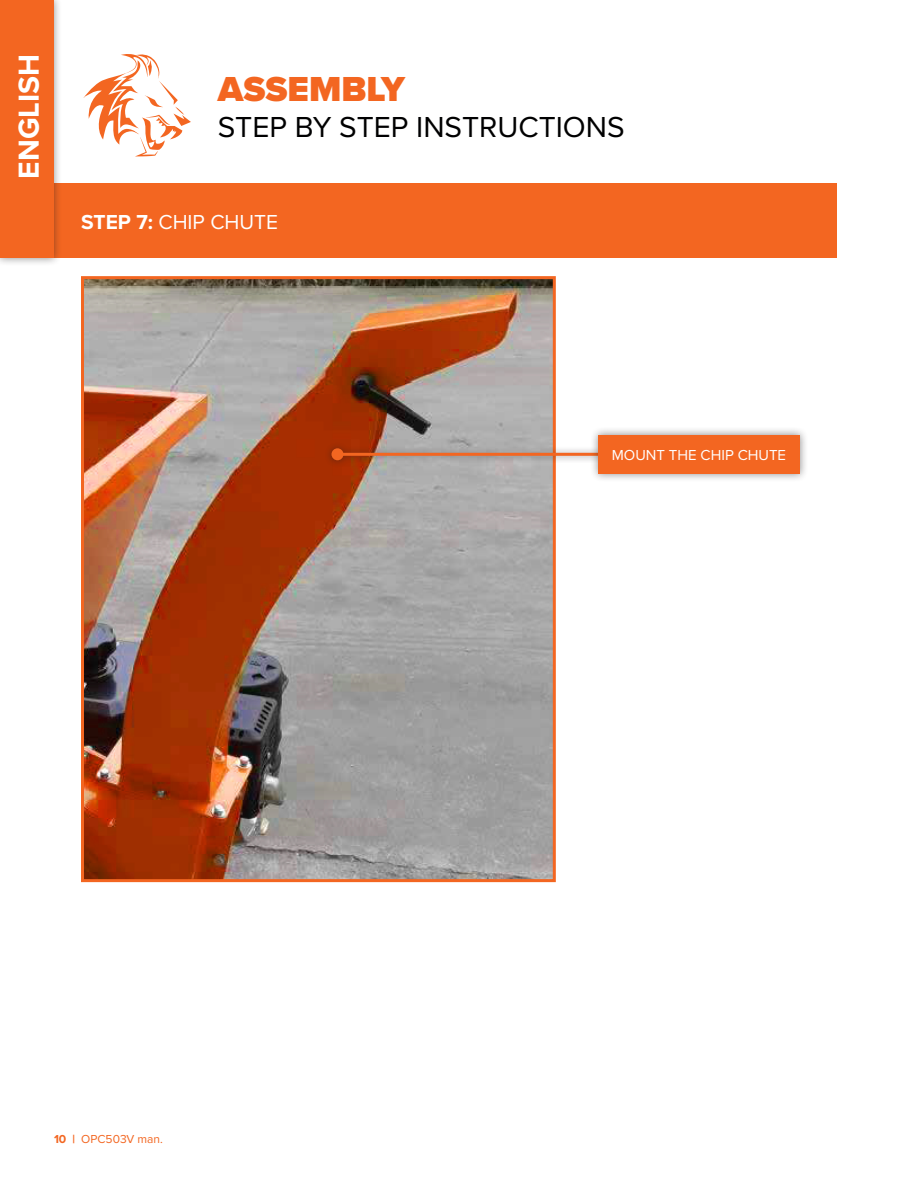
<style>
.page{position:relative;width:918px;height:1188px;background:#fff}
.page>*{position:absolute;margin:0;border:0;box-sizing:border-box;transform-origin:0 0}
.t1{font:900 36px "Proxima Nova";color:#f36621}
.t2{font:30px "Proxima Nova";color:#000001}
.t3{font:700 30px "Proxima Nova";color:#fff}
.t4{font:21px "Proxima Nova";color:#fff}
.t5{font:15px "Proxima Nova";color:#fff}
.t6{font:12px "Proxima Nova";color:#f36621}
.s1{font-weight:700}
</style>
<div class="page">
<svg style="left:84px;top:54px;width:107px;height:102px"></svg>
<div style="left:0;top:183px;width:837px;height:75px;background:#f36621"></div>
<img style="left:85px;top:280px;width:467px;height:598px">
<div style="left:81px;top:276px;width:475px;height:606px;border:3px solid #f36621"></div>
<div style="left:324px;top:441px;width:342px;height:26px;background:#231f20;opacity:.5"></div>
<hr style="left:338px;top:453px;width:320px;height:3px;background:#f36621">
<div style="left:332px;top:448px;width:12px;height:12px;background:#f36621;border-radius:50%"></div>
<div style="left:590px;top:426px;width:218px;height:56px;background:#231f20;opacity:.5"></div>
<div style="left:598px;top:435px;width:202px;height:39px;background:#f36621"></div>
<div style="left:0;top:0;width:62px;height:266px;background:#231f20;opacity:.5"></div>
<div style="left:0;top:0;width:54px;height:258px;background:#f36621"></div>
<p class="t3" style="left:6px;top:179px;width:126px;rotate:-90deg">ENGLISH</p>
<p class="t1" style="left:218px;top:63px;width:189px">ASSEMBLY</p>
<p class="t2" style="left:218px;top:105px;width:408px">STEP BY STEP INSTRUCTIONS</p>
<p class="t4" style="left:81px;top:206px;width:199px"><span class="s1">STEP 7:</span> CHIP CHUTE</p>
<p class="t5" style="left:612px;top:444px;width:176px">MOUNT THE CHIP CHUTE</p>
<p class="t6" style="left:54px;top:1131px;width:110px"><span class="s1">10 |</span> OPC503V man.</p>
</div>
